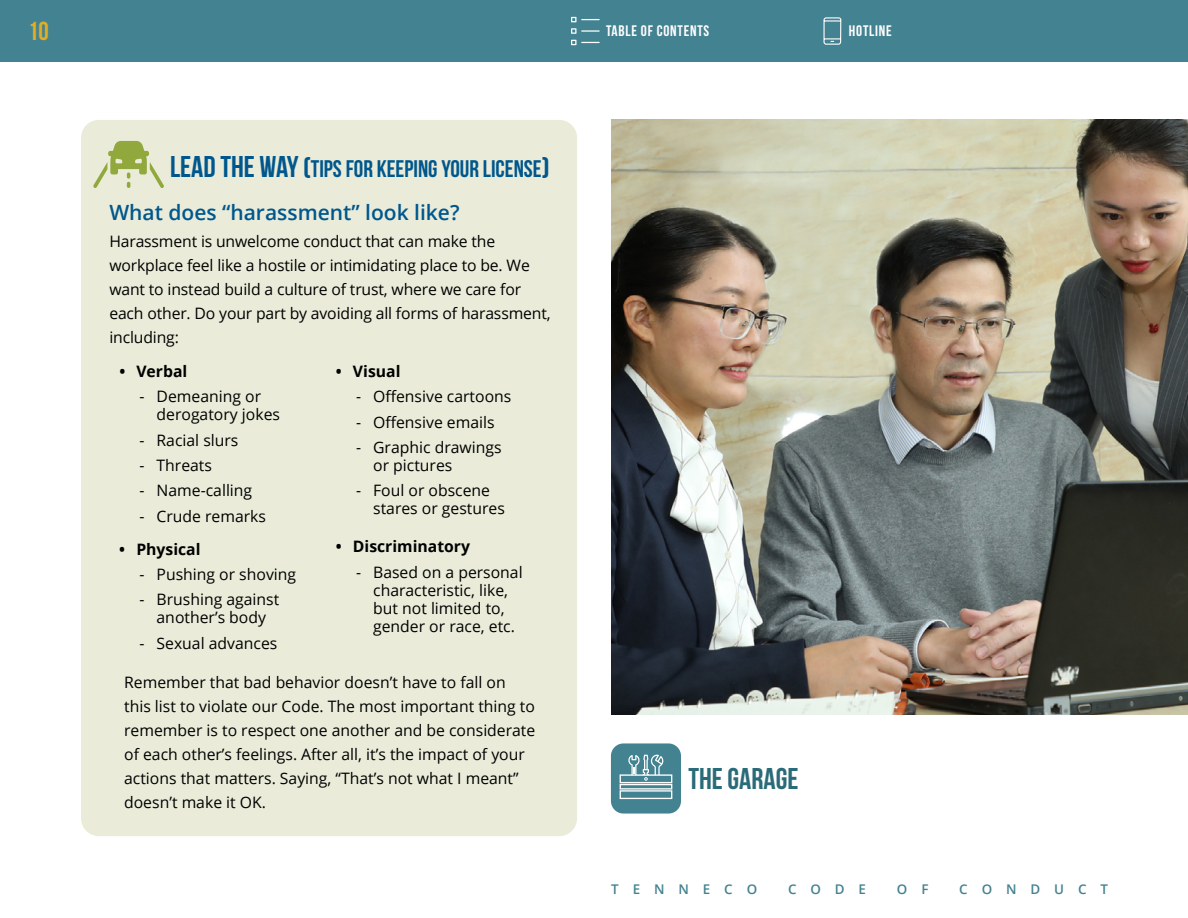
<style>
.page{position:relative;width:1188px;height:918px;background:#fff}
.page>*{position:absolute;margin:0;border:0;box-sizing:border-box;transform-origin:0 0}
.t1{font:700 30px "Bebas Neue";color:#2a6b79}
.t2{font:700 25.95px "Bebas Neue";color:#e0ae25}
.t3{font:700 24px "Bebas Neue";color:#00578d}
.t4{font:600 21px "Open Sans";color:#00578d}
.t5{font:15.75px/24px "Open Sans";color:#000}
.t6{font:700 15.75px "Open Sans";color:#000}
.t7{font:700 15.3px "Bebas Neue";letter-spacing:.05em;color:#fff}
.t8{font:600 13.35px "Open Sans";letter-spacing:1.04em;color:#438291}
.s1{font-size:30px}
</style>
<div class="page">
<div style="left:0;top:0;width:1188px;height:62px;background:#438291"></div>
<svg style="left:571px;top:17px;width:29px;height:5px"></svg>
<svg style="left:571px;top:28px;width:29px;height:6px"></svg>
<svg style="left:571px;top:40px;width:29px;height:5px"></svg>
<svg style="left:823px;top:17px;width:19px;height:28px"></svg>
<div style="left:81px;top:120px;width:496px;height:716px;background:#eaecd9;border-radius:18px"></div>
<div style="left:611px;top:743px;width:70px;height:71px;background:#438291;border-radius:12px"></div>
<div style="left:620px;top:774px;width:52px;height:9px;border:1px solid #fff"></div>
<div style="left:620px;top:784px;width:52px;height:6px;border:1px solid #fff"></div>
<div style="left:620px;top:790px;width:52px;height:9px;border:1px solid #fff"></div>
<svg style="left:628px;top:755px;width:36px;height:26px"></svg>
<svg style="left:93px;top:141px;width:71px;height:47px"></svg>
<img style="left:611px;top:120px;width:577px;height:595px">
<h2 class="t2" style="left:28px;top:17px;width:22px">10</h2>
<h3 class="t3" style="left:170px;top:155px;width:381px"><span class="s1">LEAD THE WAY (</span>TIPS FOR KEEPING YOUR LICENSE<span class="s1">)</span></h3>
<h3 class="t4" style="left:109px;top:198px;width:352px">What does “harassment” look like?</h3>
<p class="t5" style="left:109px;top:228px;width:443px">Harassment is unwelcome conduct that can make the workplace feel like a hostile or intimidating place to be. We want to instead build a culture of trust, where we care for each other. Do your part by avoiding all forms of harassment, including:</p>
<p class="t6" style="left:119px;top:360px;width:69px">• Verbal</p>
<p class="t5" style="left:157px;top:387px;width:125px;line-height:18px;text-indent:-17px">- Demeaning or derogatory jokes</p>
<p class="t5" style="left:140px;top:428px;width:100px">- Racial slurs</p>
<p class="t5" style="left:140px;top:453px;width:74px">- Threats</p>
<p class="t5" style="left:140px;top:478px;width:114px">- Name-calling</p>
<p class="t5" style="left:140px;top:503px;width:128px">- Crude remarks</p>
<p class="t6" style="left:119px;top:538px;width:83px">• Physical</p>
<p class="t5" style="left:140px;top:562px;width:158px">- Pushing or shoving</p>
<p class="t5" style="left:140px;top:590px;width:141px;line-height:18px;text-align:center">- Brushing against another’s body</p>
<p class="t5" style="left:140px;top:631px;width:139px">- Sexual advances</p>
<p class="t6" style="left:336px;top:360px;width:66px">• Visual</p>
<p class="t5" style="left:356px;top:384px;width:157px">- Offensive cartoons</p>
<p class="t5" style="left:356px;top:410px;width:140px">- Offensive emails</p>
<p class="t5" style="left:373px;top:438px;width:130px;line-height:18px;text-indent:-17px">- Graphic drawings or pictures</p>
<p class="t5" style="left:373px;top:481px;width:133px;line-height:18px;text-indent:-17px">- Foul or obscene stares or gestures</p>
<p class="t6" style="left:336px;top:536px;width:136px">• Discriminatory</p>
<p class="t5" style="left:356px;top:563px;width:168px;line-height:18px;text-align:center">- Based on a personal characteristic, like,<br>but not limited to, gender or race, etc.</p>
<p class="t5" style="left:124px;top:670px;width:413px">Remember that bad behavior doesn’t have to fall on this list to violate our Code. The most important thing to remember is to respect one another and be considerate of each other’s feelings. After all, it’s the impact of your actions that matters. Saying, “That’s not what I meant” doesn’t make it OK.</p>
<p class="t7" style="left:606px;top:22px;width:105px">TABLE OF CONTENTS</p>
<p class="t7" style="left:849px;top:22px;width:44px">HOTLINE</p>
<h1 class="t1" style="left:688px;top:762px;width:112px">THE GARAGE</h1>
<p class="t8" style="left:611px;top:880px;width:147px">TENNECO</p>
<p class="t8" style="left:788px;top:880px;width:80px">CODE</p>
<p class="t8" style="left:897px;top:880px;width:33px">O F</p>
<p class="t8" style="left:959px;top:880px;width:150px">CONDUCT</p>
</div>
